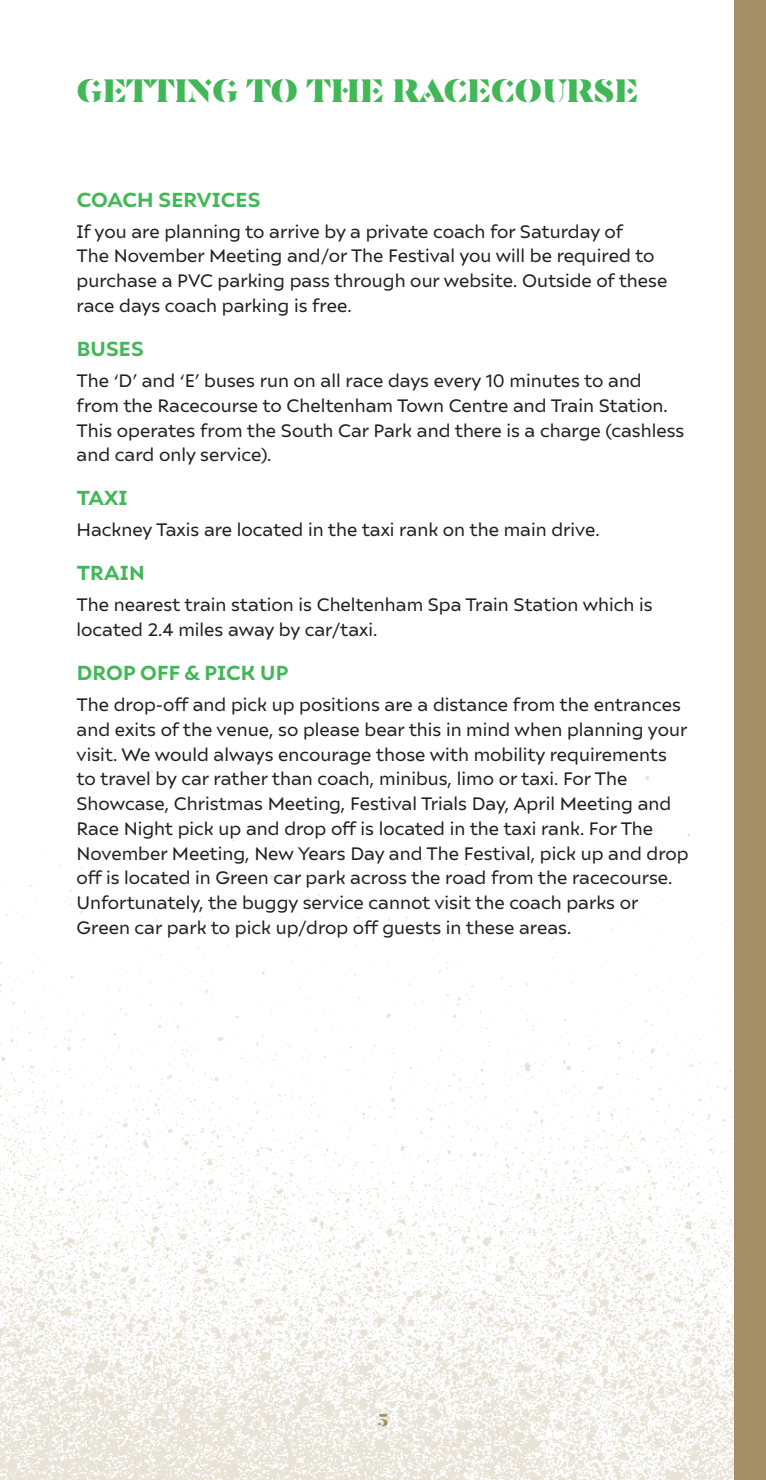
<style>
.page{position:relative;width:766px;height:1480px;background:#fff}
.page>*{position:absolute;margin:0;border:0;box-sizing:border-box;transform-origin:0 0}
.REBRAND_PAGE_HEADER{font:33.75px "Jockey Club Display";color:#41b757}
.t1{font:700 20.25px "Ariana Pro";letter-spacing:.01em;color:#41b757}
.t2{font:18px/24.8px "Ariana Pro";color:#231f20}
.t3{font:18px "Jockey Club Display";color:#a48e65}
</style>
<div class="page">
<img style="left:0;top:725px;width:733px;height:755px">
<div style="left:733px;top:0;width:32px;height:1480px;background:#a48e65"></div>
<p class="REBRAND_PAGE_HEADER" style="left:77px;top:70px;width:563px">GETTING TO THE RACECOURSE</p>
<p class="t1" style="left:77px;top:185px;width:185px">COACH SERVICES</p>
<p class="t2" style="left:77px;top:218px;width:592px">If you are planning to arrive by a private coach for Saturday of<br>The November Meeting and/or The Festival you will be required to purchase a PVC parking pass through our website. Outside of these race days coach parking is free.</p>
<p class="t1" style="left:77px;top:334px;width:68px">BUSES</p>
<p class="t2" style="left:77px;top:367px;width:609px">The ‘D’ and ‘E’ buses run on all race days every 10 minutes to and from the Racecourse to Cheltenham Town Centre and Train Station.<br>This operates from the South Car Park and there is a charge (cashless and card only service).</p>
<p class="t1" style="left:77px;top:483px;width:52px">TAXI</p>
<p class="t2" style="left:77px;top:517px;width:524px">Hackney Taxis are located in the taxi rank on the main drive.</p>
<p class="t1" style="left:77px;top:558px;width:69px">TRAIN</p>
<p class="t2" style="left:77px;top:592px;width:577px">The nearest train station is Cheltenham Spa Train Station which is located 2.4 miles away by car/taxi.</p>
<p class="t1" style="left:77px;top:658px;width:213px">DROP OFF &amp; PICK UP</p>
<p class="t2" style="left:77px;top:691px;width:613px">The drop-off and pick up positions are a distance from the entrances and exits of the venue, so please bear this in mind when planning your visit. We would always encourage those with mobility requirements to travel by car rather than coach, minibus, limo or taxi. For The Showcase, Christmas Meeting, Festival Trials Day, April Meeting and Race Night pick up and drop off is located in the taxi rank. For The November Meeting, New Years Day and The Festival, pick up and drop off is located in Green car park across the road from the racecourse.<br>Unfortunately, the buggy service cannot visit the coach parks or Green car park to pick up/drop off guests in these areas.</p>
<p class="t3" style="left:377px;top:1409px;width:12px">5</p>
</div>
